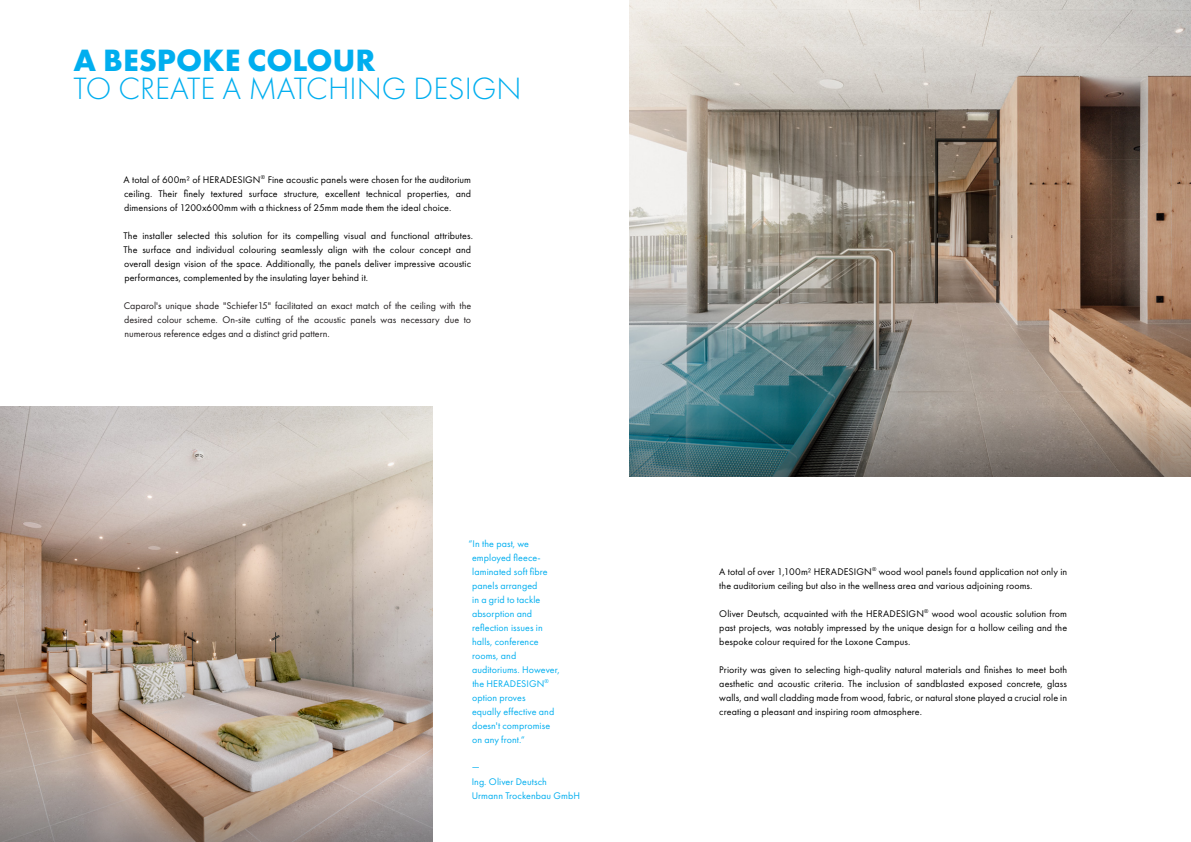
<style>
.page{position:relative;width:1191px;height:842px;background:#fff}
.page>*{position:absolute;margin:0;border:0;box-sizing:border-box;transform-origin:0 0}
.t1{font:300 32px "Futura PT";color:#00aeef}
.t2{font:700 32px "Futura PT";color:#00aeef}
.t3{font:10px/14px "Futura PT";letter-spacing:.01em;color:#000;text-align:justify}
.t4{font:10px/14px "Futura PT";letter-spacing:.01em;color:#00aeef}
.t5{font:10px/14px "Futura PT";color:#231f20;text-align:justify}
</style>
<div class="page">
<img style="left:0;top:407px;width:432px;height:364px">
<img style="left:629px;top:0;width:562px;height:407px">
<svg style="left:629px;top:407px;width:562px;height:70px;background:#677371"></svg>
<svg style="left:0;top:771px;width:432px;height:71px;background:#a39288"></svg>
<p class="t2" style="left:73px;top:39px;width:304px">A BESPOKE COLOUR</p>
<p class="t1" style="left:73px;top:70px;width:450px">TO CREATE A MATCHING DESIGN</p>
<p class="t3" style="left:123px;top:172px;width:349px">A total of 600m² of HERADESIGN<sup>®</sup> Fine acoustic panels were chosen for the auditorium ceiling. Their finely textured surface structure, excellent technical properties, and dimensions of 1200x600mm with a thickness of 25mm made them the ideal choice.</p>
<p class="t3" style="left:124px;top:228px;width:351px;text-align:left">The installer selected this solution for its compelling visual and functional attributes.<br>The surface and individual colouring seamlessly align with the colour concept and overall design vision of the space. Additionally, the panels deliver impressive acoustic performances, complemented by the insulating layer behind it.</p>
<p class="t5" style="left:124px;top:298px;width:349px">Caparol's unique shade "Schiefer15" facilitated an exact match of the ceiling with the desired colour scheme. On-site cutting of the acoustic panels was necessary due to numerous reference edges and a distinct grid pattern.</p>
<p class="t4" style="left:472px;top:536px;width:89px;text-indent:-4px">“In the past, we employed fleece&shy;laminated soft fibre panels arranged<br>in a grid to tackle absorption and reflection issues in halls, conference rooms, and auditoriums. However, the HERADESIGN<sup>® </sup>option proves<br>equally effective and doesn't compromise on any front.“</p>
<p class="t4" style="left:471px;top:760px;width:9px">—</p>
<p class="t4" style="left:471px;top:774px;width:110px">Ing. Oliver Deutsch<br>Urmann Trockenbau GmbH</p>
<p class="t3" style="left:719px;top:564px;width:349px">A total of over 1,100m² HERADESIGN<sup>®</sup> wood wool panels found application not only in the auditorium ceiling but also in the wellness area and various adjoining rooms.</p>
<p class="t3" style="left:719px;top:606px;width:349px">Oliver Deutsch, acquainted with the HERADESIGN<sup>®</sup> wood wool acoustic solution from past projects, was notably impressed by the unique design for a hollow ceiling and the bespoke colour required for the Loxone Campus.</p>
<p class="t3" style="left:719px;top:662px;width:349px">Priority was given to selecting high-quality natural materials and finishes to meet both aesthetic and acoustic criteria. The inclusion of sandblasted exposed concrete, glass walls, and wall cladding made from wood, fabric, or natural stone played a crucial role in creating a pleasant and inspiring room atmosphere.</p>
</div>
